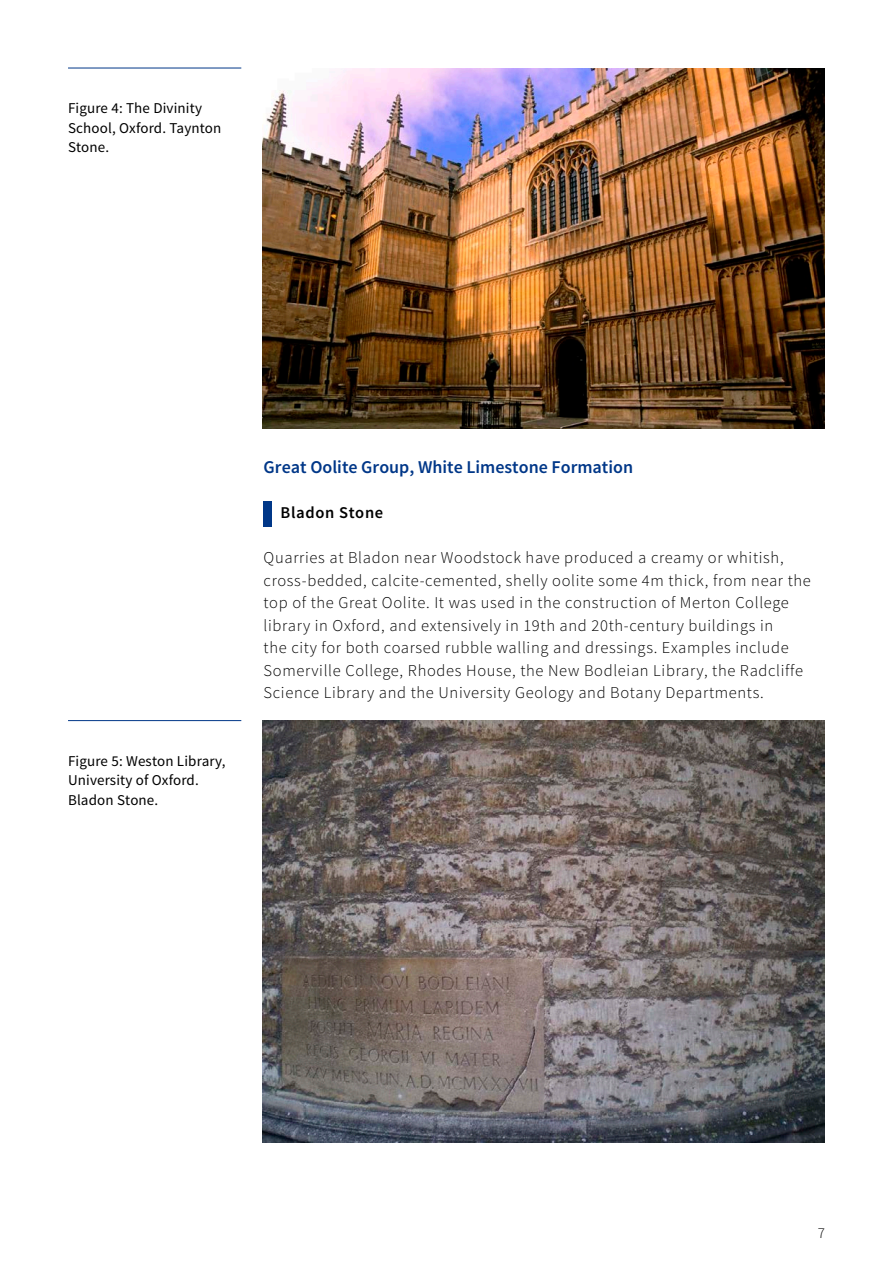
<style>
.page{position:relative;width:893px;height:1263px;background:#fff}
.page>*{position:absolute;margin:0;border:0;box-sizing:border-box;transform-origin:0 0}
.Heading_2{font:600 18px "Source Sans Pro";color:#003788}
.Body_text{font:300 16.5px/22.5px "Source Sans Pro";letter-spacing:.04em;color:#000}
.Emphasis_Stone_type{font:600 16.5px "Source Sans Pro";letter-spacing:.04em;color:#000}
.t1{font:15px/19.5px "Source Sans Pro";letter-spacing:.01em;color:#000}
.t2{font:300 15px "Source Sans Pro";color:#000}
</style>
<div class="page">
<div style="left:264px;top:501px;width:8px;height:25px;background:#003788"></div>
<img style="left:263px;top:68px;width:562px;height:360px">
<hr style="left:68px;top:68px;width:173px;height:1px;background:#003788">
<hr style="left:68px;top:720px;width:173px;height:1px;background:#003788">
<img style="left:263px;top:721px;width:562px;height:422px">
<p class="t1" style="left:68px;top:99px;width:135px">Figure 4: The Divinity</p>
<p class="t1" style="left:68px;top:118px;width:155px">School, Oxford. Taynton</p>
<p class="t1" style="left:68px;top:138px;width:43px">Stone.</p>
<p class="t1" style="left:68px;top:751px;width:159px">Figure 5: Weston Library,<br>University of Oxford.<br>Bladon Stone.</p>
<h2 class="Heading_2" style="left:264px;top:456px;width:371px">Great Oolite Group, White Limestone Formation</h2>
<h3 class="Emphasis_Stone_type" style="left:281px;top:502px;width:104px">Bladon Stone</h3>
<p class="Body_text" style="left:264px;top:546px;width:549px">Quarries at Bladon near Woodstock have produced a creamy or whitish, cross-bedded, calcite-cemented, shelly oolite some 4m thick, from near the top of the Great Oolite. It was used in the construction of Merton College library in Oxford, and extensively in 19th and 20th-century buildings in<br>the city for both coarsed rubble walling and dressings. Examples include Somerville College, Rhodes House, the New Bodleian Library, the Radcliffe Science Library and the University Geology and Botany Departments.</p>
<p class="t2" style="left:818px;top:1224px;width:9px">7</p>
</div>
